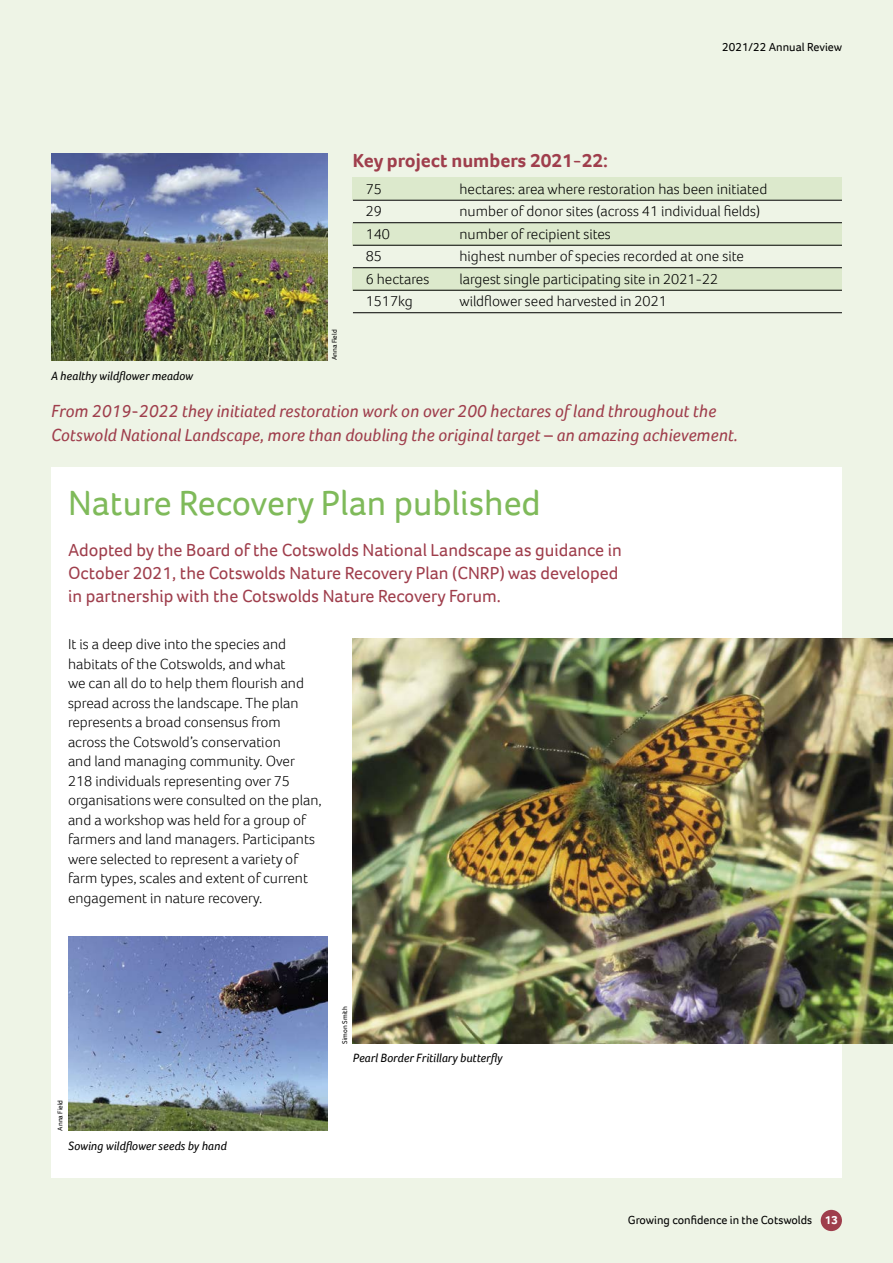
<style>
.page{position:relative;width:893px;height:1263px;background:#eef4e6}
.page>*{position:absolute;margin:0;border:0;box-sizing:border-box;transform-origin:0 0}
.t1{font:36px "Foco";color:#7fba5a}
.t2{font:700 19.5px "Foco";color:#9f3e4c}
.t3{font:18px/23.2px "Foco";color:#9f3e4c}
.t4{font:italic 18px/24px "Foco";color:#9f3e4c}
.t5{font:300 15px/19.5px "Foco";color:#000}
.t6{font:italic 12.3px "Foco";color:#000}
.t7{font:12px "Foco";color:#000}
.t8{font:7.05px "Foco";color:#000}
.s1{font-weight:700;color:#fff}
</style>
<div class="page">
<div style="left:821px;top:1210px;width:21px;height:21px;background:#9f3e4c;border-radius:50%"></div>
<img style="left:51px;top:153px;width:276px;height:207px">
<div style="left:353px;top:177px;width:489px;height:23px;background:#dce9cc"></div>
<div style="left:353px;top:223px;width:489px;height:22px;background:#dce9cc"></div>
<div style="left:353px;top:268px;width:489px;height:23px;background:#dce9cc"></div>
<hr style="left:353px;top:200px;width:489px;height:1px;background:#000">
<hr style="left:353px;top:222px;width:489px;height:1px;background:#000">
<hr style="left:353px;top:245px;width:489px;height:1px;background:#000">
<hr style="left:353px;top:267px;width:489px;height:1px;background:#000">
<hr style="left:353px;top:290px;width:489px;height:1px;background:#000">
<hr style="left:353px;top:312px;width:489px;height:1px;background:#000">
<div style="left:51px;top:468px;width:791px;height:710px;background:#fff"></div>
<img style="left:68px;top:936px;width:259px;height:194px">
<img style="left:353px;top:639px;width:540px;height:405px">
<p class="t7" style="left:722px;top:39px;width:121px">2021/22 Annual Review</p>
<p class="t6" style="left:51px;top:367px;width:144px">A healthy wildflower meadow</p>
<p class="t8" style="left:330px;top:360px;width:32px;rotate:-90deg">Anna Field</p>
<h2 class="t2" style="left:353px;top:147px;width:257px">Key project numbers 2021-22:</h2>
<p class="t5" style="left:366px;top:179px;width:18px">75</p>
<p class="t5" style="left:459px;top:179px;width:309px">hectares: area where restoration has been initiated</p>
<p class="t5" style="left:366px;top:201px;width:18px">29</p>
<p class="t5" style="left:459px;top:201px;width:302px">number of donor sites (across 41 individual fields)</p>
<p class="t5" style="left:366px;top:224px;width:26px">140</p>
<p class="t5" style="left:459px;top:224px;width:153px">number of recipient sites</p>
<p class="t5" style="left:366px;top:246px;width:18px">85</p>
<p class="t5" style="left:459px;top:246px;width:286px">highest number of species recorded at one site</p>
<p class="t5" style="left:366px;top:269px;width:65px">6 hectares</p>
<p class="t5" style="left:459px;top:269px;width:260px">largest single participating site in 2021-22</p>
<p class="t5" style="left:366px;top:291px;width:49px">1517kg</p>
<p class="t5" style="left:459px;top:291px;width:209px">wildflower seed harvested in 2021</p>
<p class="t4" style="left:51px;top:398px;width:688px">From 2019-2022 they initiated restoration work on over 200 hectares of land throughout the<br>Cotswold National Landscape, more than doubling the original target – an amazing achievement.</p>
<h1 class="t1" style="left:68px;top:479px;width:474px">Nature Recovery Plan published</h1>
<p class="t3" style="left:68px;top:538px;width:555px">Adopted by the Board of the Cotswolds National Landscape as guidance in<br>October 2021, the Cotswolds Nature Recovery Plan (CNRP) was developed in partnership with the Cotswolds Nature Recovery Forum.</p>
<p class="t5" style="left:68px;top:634px;width:255px">It is a deep dive into the species and habitats of the Cotswolds, and what<br>we can all do to help them flourish and spread across the landscape. The plan represents a broad consensus from across the Cotswold’s conservation<br>and land managing community. Over 218 individuals representing over 75 organisations were consulted on the plan, and a workshop was held for a group of farmers and land managers. Participants were selected to represent a variety of farm types, scales and extent of current engagement in nature recovery.</p>
<p class="t8" style="left:340px;top:1044px;width:39px;rotate:-90deg">Simon Smith</p>
<p class="t8" style="left:55px;top:1131px;width:32px;rotate:-90deg">Anna Field</p>
<p class="t6" style="left:68px;top:1138px;width:160px">Sowing wildflower seeds by hand</p>
<p class="t6" style="left:353px;top:1050px;width:151px">Pearl Border Fritillary butterfly</p>
<p class="t7" style="left:628px;top:1212px;width:212px">Growing confidence in the Cotswolds <span class="s1">13</span></p>
</div>
